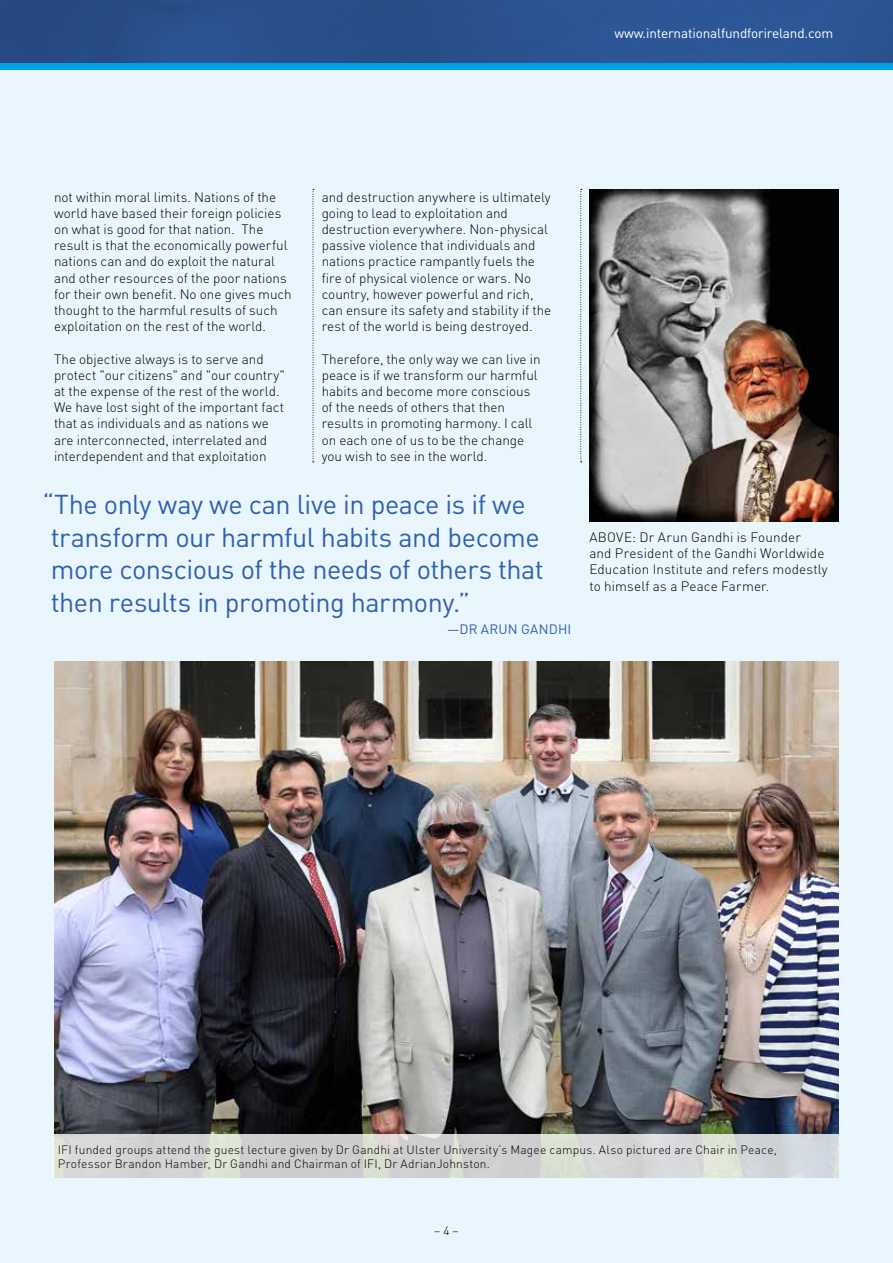
<style>
.page{position:relative;width:893px;height:1263px;background:#eaf6fe}
.page>*{position:absolute;margin:0;border:0;box-sizing:border-box;transform-origin:0 0}
.t1{font:27px/32.4px "DIN";letter-spacing:-.02em;color:#3061ab}
.t2{font:300 13.5px/16.2px "DIN";color:#000}
.t3{font:13.5px "DIN";letter-spacing:-.01em;color:#fff}
.t4{font:13.5px "DIN";letter-spacing:.01em;color:#3061ab}
.t5{font:300 12px/14.4px "DIN";letter-spacing:.015em;color:#000}
</style>
<div class="page">
<img style="left:0;top:0;width:893px;height:64px">
<svg style="left:313px;top:189px;width:1px;height:274px"></svg>
<svg style="left:580px;top:189px;width:2px;height:274px"></svg>
<img style="left:54px;top:662px;width:785px;height:472px">
<img style="left:589px;top:189px;width:250px;height:333px">
<div style="left:0;top:64px;width:893px;height:6px;background:#009fe3"></div>
<svg style="left:54px;top:1134px;width:785px;height:44px;background:#d4d6d4"></svg>
<p class="t3" style="left:614px;top:25px;width:220px">www.internationalfundforireland.com</p>
<p class="t2" style="left:54px;top:188px;width:239px">not within moral limits. Nations of the world have based their foreign policies on what is good for that nation. The result is that the economically powerful nations can and do exploit the natural and other resources of the poor nations for their own benefit. No one gives much thought to the harmful results of such exploitation on the rest of the world.</p>
<p class="t2" style="left:54px;top:350px;width:232px">The objective always is to serve and protect "our citizens" and "our country" at the expense of the rest of the world.<br>We have lost sight of the important fact that as individuals and as nations we are interconnected, interrelated and interdependent and that exploitation</p>
<p class="t2" style="left:322px;top:188px;width:231px">and destruction anywhere is ultimately going to lead to exploitation and destruction everywhere. Non-physical passive violence that individuals and nations practice rampantly fuels the fire of physical violence or wars. No country, however powerful and rich, can ensure its safety and stability if the rest of the world is being destroyed.</p>
<p class="t2" style="left:322px;top:350px;width:220px">Therefore, the only way we can live in peace is if we transform our harmful habits and become more conscious of the needs of others that then results in promoting harmony. I call on each one of us to be the change you wish to see in the world.</p>
<h1 class="t1" style="left:51px;top:488px;width:494px;text-indent:-9px">“The only way we can live in peace is if we transform our harmful habits and become more conscious of the needs of others that then results in promoting harmony.”</h1>
<p class="t4" style="left:447px;top:620px;width:126px">—DR ARUN GANDHI</p>
<p class="t2" style="left:589px;top:529px;width:240px">ABOVE: Dr Arun Gandhi is Founder<br>and President of the Gandhi Worldwide Education Institute and refers modestly to himself as a Peace Farmer.</p>
<p class="t5" style="left:58px;top:1142px;width:720px">IFI funded groups attend the guest lecture given by Dr Gandhi at Ulster University’s Magee campus. Also pictured are Chair in Peace,<br>Professor Brandon Hamber, Dr Gandhi and Chairman of IFI, Dr AdrianJohnston.</p>
<p class="t5" style="left:434px;top:1223px;width:26px">– 4 –</p>
</div>
